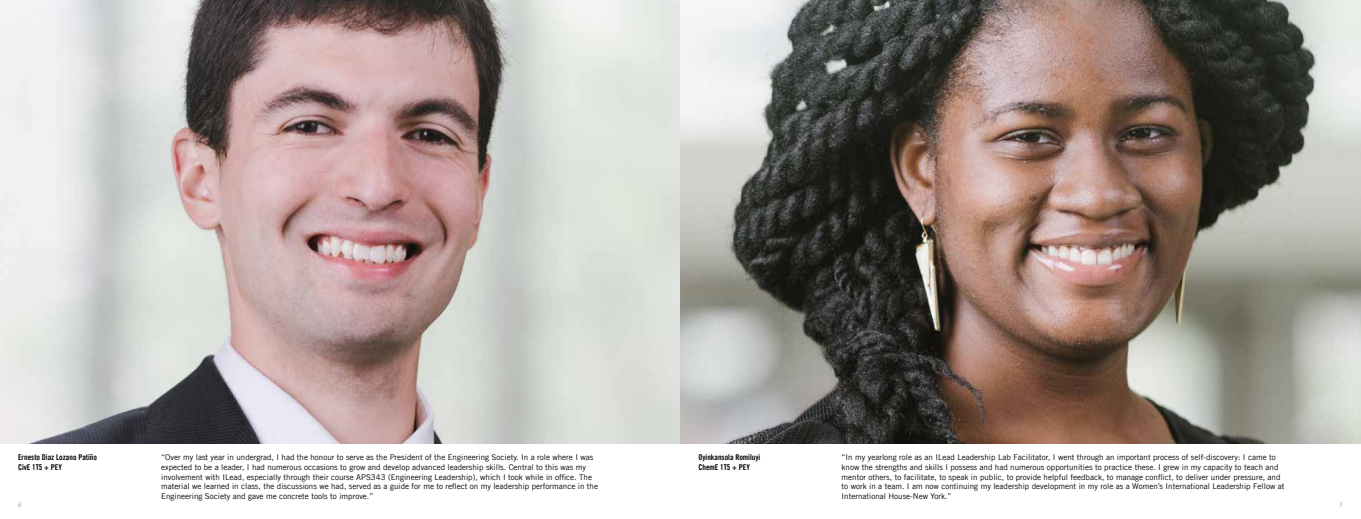
<style>
.page{position:relative;width:1361px;height:519px;background:#fff}
.page>*{position:absolute;margin:0;border:0;box-sizing:border-box;transform-origin:0 0}
.t1{font:8px/9.6px "Trade Gothic LT Com";color:#000}
.t2{font:8px/9.6px "Trade Gothic LT Com Bd Cn 20";color:#000}
.t3{font:6px "Trade Gothic LT Com";color:#8f9090}
</style>
<div class="page">
<img style="left:0;top:0;width:1361px;height:443px">
<p class="t1" style="left:161px;top:452px;width:438px">“Over my last year in undergrad, I had the honour to serve as the President of the Engineering Society. In a role where I was expected to be a leader, I had numerous occasions to grow and develop advanced leadership skills. Central to this was my involvement with ILead, especially through their course APS343 (Engineering Leadership), which I took while in office. The material we learned in class, the discussions we had, served as a guide for me to reflect on my leadership performance in the Engineering Society and gave me concrete tools to improve.”</p>
<p class="t2" style="left:18px;top:452px;width:81px">Ernesto Diaz Lozano Patiño<br>CivE 1T5 + PEY</p>
<p class="t1" style="left:841px;top:452px;width:444px">“In my yearlong role as an ILead Leadership Lab Facilitator, I went through an important process of self-discovery: I came to know the strengths and skills I possess and had numerous opportunities to practice these. I grew in my capacity to teach and mentor others, to facilitate, to speak in public, to provide helpful feedback, to manage conflict, to deliver under pressure, and to work in a team. I am now continuing my leadership development in my role as a Women’s International Leadership Fellow at International House-New York.”</p>
<p class="t2" style="left:698px;top:452px;width:63px">Oyinkansola Romiluyi<br>ChemE 1T5 + PEY</p>
<p class="t3" style="left:18px;top:501px;width:5px">6</p>
<p class="t3" style="left:1339px;top:501px;width:5px">7</p>
</div>
